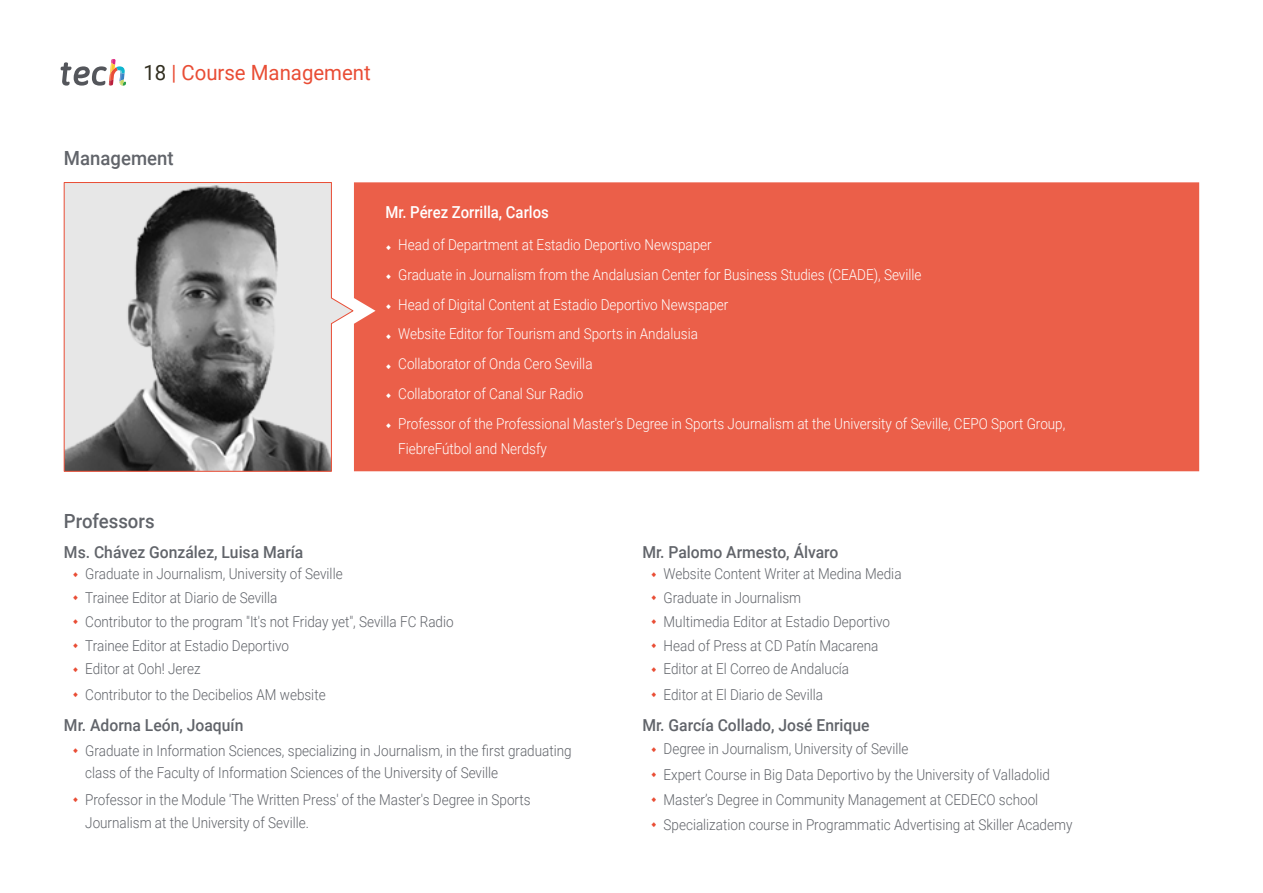
<style>
.page{position:relative;width:1263px;height:893px;background:#fff}
.page>*{position:absolute;margin:0;border:0;box-sizing:border-box;transform-origin:0 0}
.t1{font:21px "Roboto";color:#e94d35}
.t2{font:500 19.5px "Roboto";color:#61646a;scale:.95 1}
.t3{font:500 16.5px "Roboto";color:#61646a;scale:.95 1}
.t4{font:500 16.5px "Roboto";color:#fff;scale:.9 1}
.t5{font:300 15px/23.7px "Roboto";color:#61646a;scale:.9 1}
.t6{font:300 15px/29.7px "Roboto";color:#fff;scale:.9 1}
.s1{color:#312e20}
</style>
<div class="page">
<svg style="left:61px;top:59px;width:65px;height:27px"></svg>
<div style="left:354px;top:182px;width:845px;height:289px;background:#eb5f49"></div>
<svg style="left:64px;top:182px;width:290px;height:290px;background:#adabaa"></svg>
<svg style="left:386px;top:245px;width:5px;height:5px"></svg>
<svg style="left:386px;top:274px;width:5px;height:5px"></svg>
<svg style="left:386px;top:304px;width:5px;height:5px"></svg>
<svg style="left:386px;top:334px;width:5px;height:5px"></svg>
<svg style="left:386px;top:364px;width:5px;height:5px"></svg>
<svg style="left:386px;top:393px;width:5px;height:5px"></svg>
<svg style="left:386px;top:423px;width:5px;height:5px"></svg>
<h1 class="t1" style="left:144px;top:57px;width:229px"><span class="s1">18</span> | Course Management</h1>
<h2 class="t2" style="left:64px;top:145px;width:117px">Management</h2>
<p class="t4" style="left:385px;top:200px;width:183px">Mr. Pérez Zorrilla, Carlos</p>
<p class="t6" style="left:398px;top:229px;width:743px">Head of Department at Estadio Deportivo Newspaper<br>Graduate in Journalism from the Andalusian Center for Business Studies (CEADE), Seville<br>Head of Digital Content at Estadio Deportivo Newspaper<br>Website Editor for Tourism and Sports in Andalusia<br>Collaborator of Onda Cero Sevilla<br>Collaborator of Canal Sur Radio<br>Professor of the Professional Master's Degree in Sports Journalism at the University of Seville, CEPO Sport Group,</p>
<p class="t6" style="left:398px;top:433px;width:167px">FiebreFútbol and Nerdsfy</p>
<h2 class="t2" style="left:64px;top:508px;width:97px">Professors</h2>
<p class="t3" style="left:64px;top:540px;width:254px">Ms. Chávez González, Luisa María</p>
<p class="t5" style="left:85px;top:562px;width:411px">Graduate in Journalism, University of Seville<br>Trainee Editor at Diario de Sevilla<br>Contributor to the program "It's not Friday yet", Sevilla FC Radio Trainee Editor at Estadio Deportivo<br>Editor at Ooh! Jerez</p>
<p class="t5" style="left:85px;top:682px;width:269px">Contributor to the Decibelios AM website</p>
<p class="t3" style="left:64px;top:714px;width:190px">Mr. Adorna León, Joaquín</p>
<p class="t5" style="left:85px;top:739px;width:542px;line-height:22.5px">Graduate in Information Sciences, specializing in Journalism, in the first graduating class of the Faculty of Information Sciences of the University of Seville</p>
<p class="t5" style="left:85px;top:788px;width:496px;line-height:22.5px">Professor in the Module 'The Written Press' of the Master's Degree in Sports<br>Journalism at the University of Seville.</p>
<p class="t3" style="left:642px;top:540px;width:208px">Mr. Palomo Armesto, Álvaro</p>
<p class="t5" style="left:664px;top:562px;width:266px">Website Content Writer at Medina Media Graduate in Journalism<br>Multimedia Editor at Estadio Deportivo Head of Press at CD Patín Macarena Editor at El Correo de Andalucía</p>
<p class="t5" style="left:664px;top:682px;width:179px">Editor at El Diario de Sevilla</p>
<p class="t3" style="left:642px;top:714px;width:241px">Mr. García Collado, José Enrique</p>
<p class="t5" style="left:664px;top:736px;width:456px;line-height:25.2px">Degree in Journalism, University of Seville<br>Expert Course in Big Data Deportivo by the University of Valladolid Master’s Degree in Community Management at CEDECO school Specialization course in Programmatic Advertising at Skiller Academy</p>
</div>
